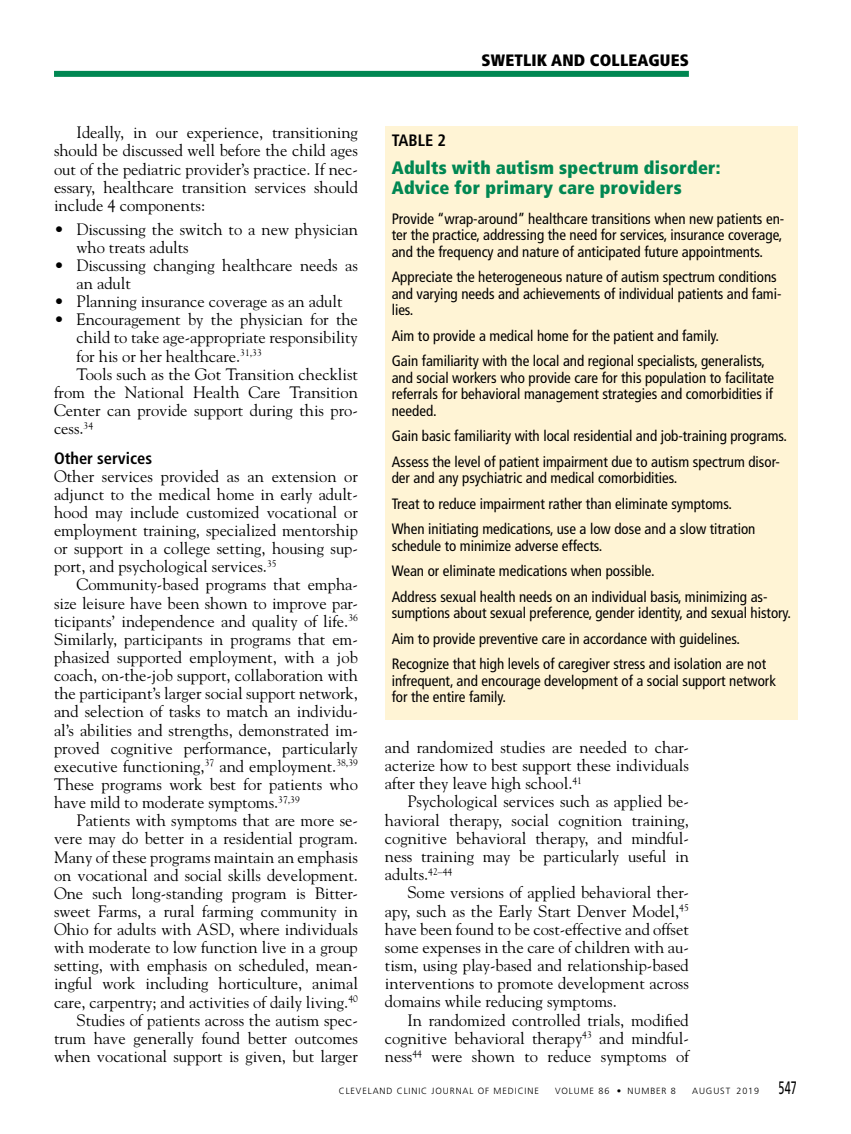
<style>
.page{position:relative;width:851px;height:1134px;background:#fff}
.page>*{position:absolute;margin:0;border:0;box-sizing:border-box;transform-origin:0 0}
.t1{font:900 condensed 18px/19.5px "Frutiger LT Std";letter-spacing:.015em;color:#008752}
.t2{font:16.5px/18.1px "Goudy Std";color:#000;text-align:justify}
.t3{font:900 condensed 16.5px "Frutiger LT Std";letter-spacing:.01em;color:#000}
.t4{font:700 condensed 16.5px "Frutiger LT Std";color:#000}
.t5{font:condensed 15px/25.5px "Frutiger LT Std";color:#000}
.t6{font:300 9px "Frutiger LT Std";letter-spacing:.1em;color:#000}
.s1{font-weight:400;font-size:18px}
</style>
<div class="page">
<div style="left:54px;top:71px;width:634px;height:6px;background:#008752"></div>
<div style="left:385px;top:127px;width:412px;height:593px;background:#fff4d5"></div>
<p class="t2" style="left:54px;top:123px;width:305px;text-indent:23px">Ideally, in our experience, transitioning should be discussed well before the child ages out of the pediatric provider’s practice. If nec&shy;essary, healthcare transition services should include 4 components:</p>
<p class="t2" style="left:77px;top:220px;width:283px;text-indent:-23px">• Discussing the switch to a new physician who treats adults</p>
<p class="t2" style="left:77px;top:256px;width:283px;text-indent:-23px">• Discussing changing healthcare needs as an adult</p>
<p class="t2" style="left:54px;top:292px;width:290px">• Planning insurance coverage as an adult</p>
<p class="t2" style="left:54px;top:310px;width:305px">• Encouragement by the physician for the</p>
<p class="t2" style="left:77px;top:328px;width:283px">child to take age-appropriate responsibility</p>
<p class="t2" style="left:77px;top:347px;width:187px">for his or her healthcare.<sup>31,33</sup></p>
<p class="t2" style="left:76px;top:365px;width:283px">Tools such as the Got Transition checklist</p>
<p class="t2" style="left:54px;top:383px;width:305px">from the National Health Care Transition</p>
<p class="t2" style="left:54px;top:401px;width:305px">Center can provide support during this pro-</p>
<p class="t2" style="left:54px;top:419px;width:41px">cess.<sup>34</sup></p>
<p class="t4" style="left:54px;top:448px;width:99px">Other services</p>
<p class="t2" style="left:54px;top:467px;width:305px">Other services provided as an extension or adjunct to the medical home in early adult&shy;hood may include customized vocational or employment training, specialized mentorship or support in a college setting, housing sup&shy;port, and psychological services.<sup>35</sup></p>
<p class="t2" style="left:54px;top:575px;width:305px;text-indent:23px">Community-based programs that empha&shy;size leisure have been shown to improve par&shy;ticipants’ independence and quality of life.<sup>36<br></sup>Similarly, participants in programs that em&shy;phasized supported employment, with a job coach, on-the-job support, collaboration with the participant’s larger social support network, and selection of tasks to match an individu&shy;al’s abilities and strengths, demonstrated im&shy;proved cognitive performance, particularly executive functioning,<sup>37</sup> and employment.<sup>38,39<br></sup>These programs work best for patients who have mild to moderate symptoms.<sup>37,39</sup></p>
<p class="t2" style="left:54px;top:811px;width:305px;text-align:right">Patients with symptoms that are more se&shy;vere may do better in a residential program.<br>Many of these programs maintain an emphasis on vocational and social skills development.<br>One such long-standing program is Bitter&shy;sweet Farms, a rural farming community in Ohio for adults with ASD, where individuals with moderate to low function live in a group setting, with emphasis on scheduled, mean&shy;ingful work including horticulture, animal care, carpentry; and activities of daily living.<sup>40<br></sup>Studies of patients across the autism spec&shy;trum have generally found better outcomes when vocational support is given, but larger</p>
<p class="t3" style="left:481px;top:51px;width:209px">SWETLIK AND COLLEAGUES</p>
<p class="t4" style="left:392px;top:130px;width:56px">TABLE 2</p>
<p class="t1" style="left:392px;top:158px;width:330px">Adults with autism spectrum disorder:<br>Advice for primary care providers</p>
<p class="t5" style="left:392px;top:210px;width:394px;line-height:16.5px">Provide “wrap-around” healthcare transitions when new patients en&shy;ter the practice, addressing the need for services, insurance coverage, and the frequency and nature of anticipated future appointments.</p>
<p class="t5" style="left:392px;top:269px;width:391px;line-height:16.5px">Appreciate the heterogeneous nature of autism spectrum conditions and varying needs and achievements of individual patients and fami&shy;lies.</p>
<p class="t5" style="left:392px;top:323px;width:375px">Aim to provide a medical home for the patient and family.<br>Gain familiarity with the local and regional specialists, generalists,</p>
<p class="t5" style="left:392px;top:369px;width:384px;line-height:16.5px;text-align:justify">and social workers who provide care for this population to facilitate referrals for behavioral management strategies and comorbidities if needed.</p>
<p class="t5" style="left:392px;top:423px;width:397px">Gain basic familiarity with local residential and job-training programs.<br>Assess the level of patient impairment due to autism spectrum disor-</p>
<p class="t5" style="left:392px;top:465px;width:365px">der and any psychiatric and medical comorbidities.<br>Treat to reduce impairment rather than eliminate symptoms.<br>When initiating medications, use a low dose and a slow titration</p>
<p class="t5" style="left:392px;top:533px;width:377px">schedule to minimize adverse effects.<br>Wean or eliminate medications when possible.<br>Address sexual health needs on an individual basis, minimizing as-</p>
<p class="t5" style="left:392px;top:600px;width:401px">sumptions about sexual preference, gender identity, and sexual history.<br>Aim to provide preventive care in accordance with guidelines.<br>Recognize that high levels of caregiver stress and isolation are not</p>
<p class="t5" style="left:392px;top:672px;width:386px;line-height:16.5px">infrequent, and encourage development of a social support network for the entire family.</p>
<p class="t2" style="left:385px;top:738px;width:305px">and randomized studies are needed to char&shy;acterize how to best support these individuals after they leave high school.<sup>41</sup></p>
<p class="t2" style="left:385px;top:792px;width:305px;text-indent:23px">Psychological services such as applied be&shy;havioral therapy, social cognition training, cognitive behavioral therapy, and mindful&shy;ness training may be particularly useful in adults.<sup>42–44</sup></p>
<p class="t2" style="left:385px;top:883px;width:305px;text-indent:23px">Some versions of applied behavioral ther&shy;apy, such as the Early Start Denver Model,<sup>45 </sup>have been found to be cost-effective and offset some expenses in the care of children with au&shy;tism, using play-based and relationship-based interventions to promote development across domains while reducing symptoms.</p>
<p class="t2" style="left:385px;top:1011px;width:305px;text-indent:23px">In randomized controlled trials, modified cognitive behavioral therapy<sup>43</sup> and mindful&shy;ness<sup>44</sup> were shown to reduce symptoms of</p>
<p class="t6" style="left:339px;top:1085px;width:202px">CLEVELAND CLINIC JOURNAL OF MEDICINE</p>
<p class="t6" style="left:555px;top:1085px;width:122px">VOLUME 86 • NUMBER 8</p>
<p class="t6" style="left:692px;top:1085px;width:106px">AUGUST 2019 <span class="s1">547</span></p>
</div>
